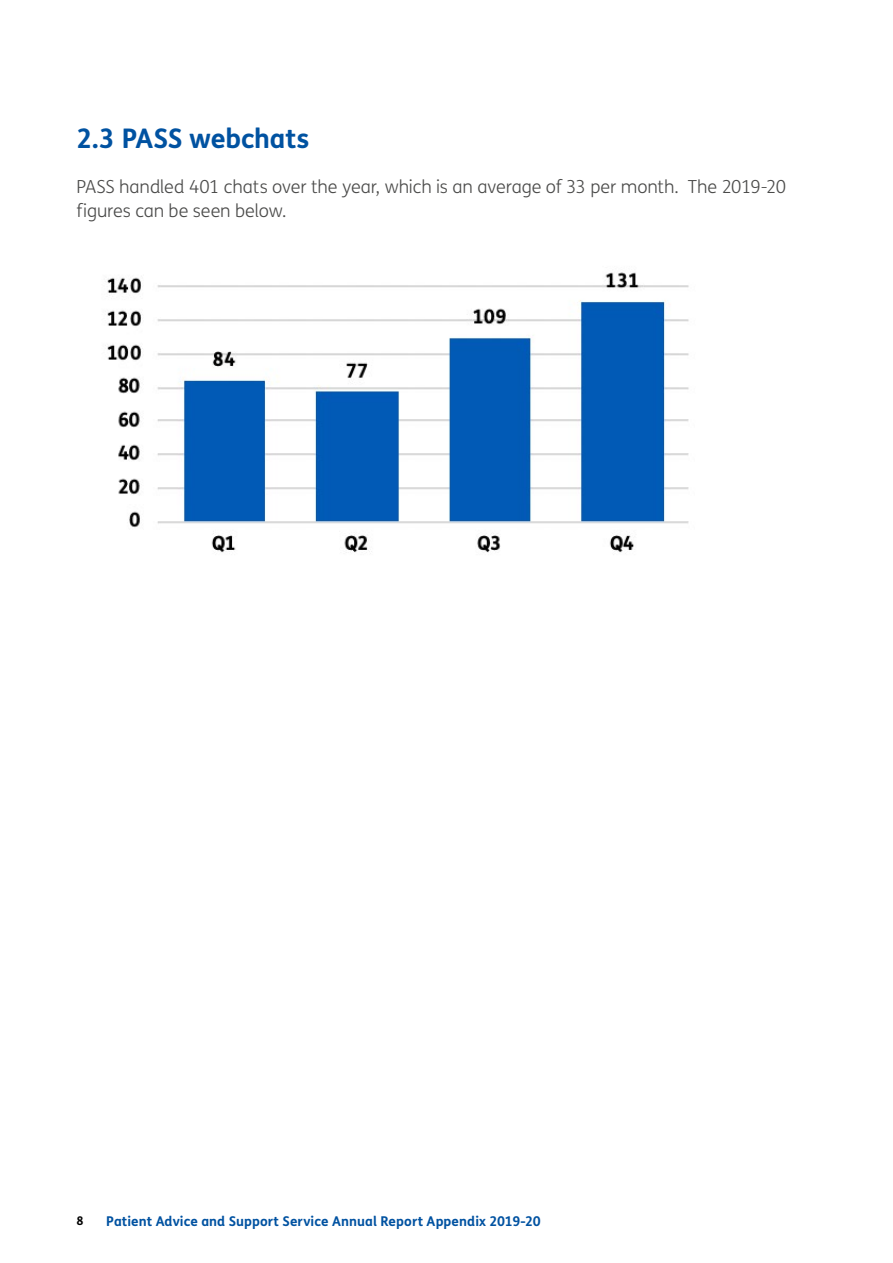
<style>
.page{position:relative;width:893px;height:1263px;background:#fff}
.page>*{position:absolute;margin:0;border:0;box-sizing:border-box;transform-origin:0 0}
.Body_Text{font:700 27px "FS Me";letter-spacing:-.005em;color:#0052a1}
.Body_Text-2{font:300 18px/24px "FS Me";letter-spacing:-.01em;color:#4a4a49}
.t1{font:700 13.5px "FS Me";letter-spacing:.005em;color:#0052a1}
.t2{font:700 12px "FS Me";color:#000}
</style>
<div class="page">
<img style="left:105px;top:272px;width:584px;height:281px">
<p class="Body_Text" style="left:77px;top:117px;width:234px">2.3 PASS webchats</p>
<p class="Body_Text-2" style="left:77px;top:174px;width:711px">PASS handled 401 chats over the year, which is an average of 33 per month. The 2019-20 figures can be seen below.</p>
<p class="t2" style="left:77px;top:1211px;width:9px">8</p>
<p class="t1" style="left:106px;top:1211px;width:436px">Patient Advice and Support Service Annual Report Appendix 2019-20</p>
</div>
